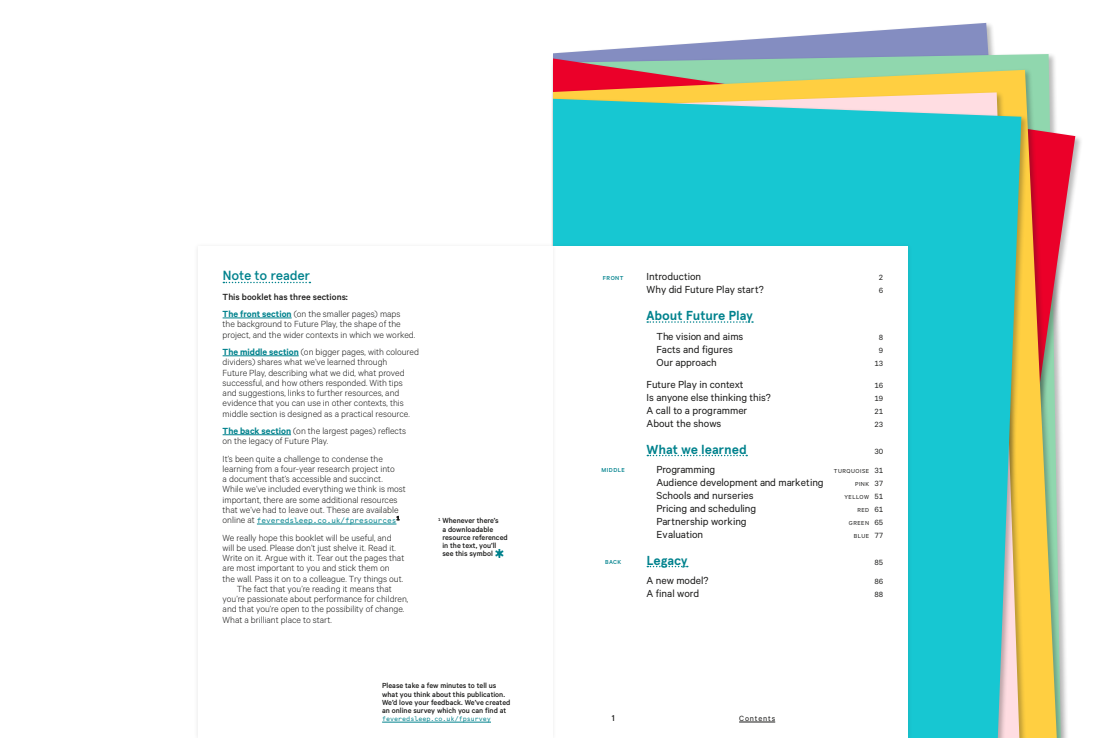
<style>
.page{position:relative;width:1106px;height:738px;background:#fff}
.page>*{position:absolute;margin:0;border:0;box-sizing:border-box;transform-origin:0 0}
.t1{font:21px "PIN Medium Dot";color:#00828d}
.t2{font:500 13.2px "Apercu";letter-spacing:-.015em;color:#00828d}
.t3{font:700 13px "Apercu";color:#00828d}
.t4{font:11.5px "Calibre";color:#1c1c1b}
.t5{font:300 10px/10.2px "Calibre";color:#1c1c1b}
.t6{font:500 10px/17.3px "Calibre";color:#1c1c1b}
.t7{font:8.5px "Calibre";color:#1c1c1b}
.t8{font:8.5px "Calibre";letter-spacing:.1em;color:#1c1c1b}
.t9{font:500 8.5px "Apercu";color:#1c1c1b}
.t10{font:500 8.2px/8.2px "Calibre";color:#1c1c1b}
.t11{font:7.5px "Apercu Mono";color:#00828d}
.t12{font:6.5px/13px "Calibre";letter-spacing:.075em;color:#1c1c1b;text-align:right}
.t13{font:6.5px "Apercu Mono";color:#00828d}
.t14{font:500 6.5px "Calibre";letter-spacing:.07em;color:#00828d}
.s1{font-weight:600;color:#00828d}
.s2{font-weight:300}
.s3{font-family:"Calibre";font-weight:300;font-size:10px;color:#1c1c1b}
</style>
<div class="page">
<svg style="left:558px;top:23px;width:436px;height:30px"></svg>
<svg style="left:553px;top:58px;width:522px;height:679px"></svg>
<svg style="left:553px;top:70px;width:503px;height:667px;background:#db9e57"></svg>
<div style="left:551px;top:97px;width:478px;height:640px;background:#1c1c1b;opacity:.3"></div>
<svg style="left:553px;top:99px;width:468px;height:638px;background:#2ac7cc"></svg>
<div style="left:548px;top:241px;width:364px;height:496px;background:#1c1c1b;opacity:.1"></div>
<div style="left:553px;top:247px;width:354px;height:490px;background:#fff"></div>
<hr style="left:739px;top:721px;width:36px;height:1px;background:#1c1c1b">
<svg style="left:647px;top:454px;width:100px;height:2px"></svg>
<svg style="left:647px;top:565px;width:40px;height:2px"></svg>
<svg style="left:647px;top:321px;width:106px;height:1px"></svg>
<div style="left:193px;top:241px;width:364px;height:496px;background:#fbfbfb"></div>
<div style="left:198px;top:247px;width:355px;height:490px;background:#fff"></div>
<hr style="left:223px;top:317px;width:69px;height:1px;background:#00828d">
<hr style="left:223px;top:355px;width:76px;height:1px;background:#00828d">
<hr style="left:223px;top:434px;width:68px;height:1px;background:#00828d">
<hr style="left:257px;top:523px;width:139px;height:1px;background:#00828d">
<hr style="left:382px;top:721px;width:109px;height:1px;background:#00828d">
<svg style="left:223px;top:281px;width:87px;height:2px"></svg>
<svg style="left:496px;top:549px;width:7px;height:8px"></svg>
<h2 class="t2" style="left:223px;top:267px;width:89px">Note to reader</h2>
<p class="t6" style="left:223px;top:287px;width:179px">This booklet has three sections:<br><span class="s1">The front section</span> <span class="s2">(on the smaller pages) maps</span></p>
<p class="t5" style="left:223px;top:318px;width:194px">the background to Future Play, the shape of the project, and the wider contexts in which we worked.</p>
<p class="t5" style="left:223px;top:346px;width:198px"><span class="s1">The middle section</span> (on bigger pages, with coloured dividers) shares what we’ve learned through<br>Future Play, describing what we did, what proved successful, and how others responded. With tips and suggestions, links to further resources, and evidence that you can use in other contexts, this middle section is designed as a practical resource.</p>
<p class="t5" style="left:223px;top:425px;width:185px"><span class="s1">The back section</span> (on the largest pages) reflects on the legacy of Future Play.</p>
<p class="t5" style="left:223px;top:452px;width:185px">It’s been quite a challenge to condense the learning from a four-year research project into<br>a document that’s accessible and succinct.<br>While we’ve included everything we think is most important, there are some additional resources that we’ve had to leave out. These are available</p>
<p class="t11" style="left:223px;top:515px;width:178px"><span class="s3">online at</span> feveredsleep.co.uk/fpresources<sup>1</sup></p>
<p class="t5" style="left:223px;top:531px;width:171px">We really hope this booklet will be useful, and</p>
<p class="t5" style="left:223px;top:541px;width:175px">will be used. Please don’t just shelve it. Read it.</p>
<p class="t5" style="left:223px;top:552px;width:183px">Write on it. Argue with it. Tear out the pages that</p>
<p class="t5" style="left:223px;top:562px;width:168px">are most important to you and stick them on</p>
<p class="t5" style="left:223px;top:572px;width:182px">the wall. Pass it on to a colleague. Try things out.</p>
<p class="t5" style="left:237px;top:582px;width:156px">The fact that you’re reading it means that</p>
<p class="t5" style="left:223px;top:593px;width:187px">you’re passionate about performance for children,</p>
<p class="t5" style="left:223px;top:603px;width:183px">and that you’re open to the possibility of change.</p>
<p class="t5" style="left:223px;top:613px;width:111px">What a brilliant place to start.</p>
<p class="t10" style="left:442px;top:516px;width:67px;text-indent:-4px"><sup>1</sup> Whenever there’s<br>a downloadable resource referenced in the text, you’ll see this symbol</p>
<h1 class="t1" style="left:495px;top:540px;width:11px">*</h1>
<p class="t10" style="left:382px;top:681px;width:130px">Please take a few minutes to tell us what you think about this publication.<br>We’d love your feedback. We’ve created an online survey which you can find at</p>
<p class="t13" style="left:382px;top:714px;width:110px">feveredsleep.co.uk/fpsurvey</p>
<p class="t14" style="left:603px;top:274px;width:22px">FRONT</p>
<p class="t14" style="left:601px;top:466px;width:25px">MIDDLE</p>
<p class="t14" style="left:605px;top:557px;width:18px">BACK</p>
<p class="t4" style="left:646px;top:270px;width:56px">Introduction</p>
<p class="t7" style="left:879px;top:272px;width:6px">2</p>
<p class="t4" style="left:646px;top:283px;width:119px">Why did Future Play start?</p>
<p class="t7" style="left:879px;top:285px;width:6px">6</p>
<p class="t4" style="left:656px;top:330px;width:88px">The vision and aims</p>
<p class="t7" style="left:879px;top:332px;width:6px">8</p>
<p class="t4" style="left:656px;top:343px;width:78px">Facts and figures</p>
<p class="t7" style="left:879px;top:345px;width:6px">9</p>
<p class="t4" style="left:656px;top:356px;width:62px">Our approach</p>
<p class="t7" style="left:874px;top:358px;width:10px">13</p>
<p class="t4" style="left:646px;top:377px;width:98px">Future Play in context</p>
<p class="t7" style="left:874px;top:380px;width:10px">16</p>
<p class="t4" style="left:646px;top:390px;width:126px">Is anyone else thinking this?</p>
<p class="t7" style="left:874px;top:393px;width:10px">19</p>
<p class="t4" style="left:646px;top:403px;width:102px">A call to a programmer</p>
<p class="t7" style="left:874px;top:406px;width:10px">21</p>
<p class="t4" style="left:646px;top:416px;width:76px">About the shows</p>
<p class="t7" style="left:874px;top:419px;width:10px">23</p>
<h3 class="t3" style="left:646px;top:441px;width:102px">What we learned</h3>
<p class="t7" style="left:874px;top:445px;width:10px">30</p>
<p class="t4" style="left:656px;top:462px;width:60px">Programming</p>
<p class="t7" style="left:874px;top:465px;width:10px">31</p>
<p class="t4" style="left:656px;top:475px;width:169px">Audience development and marketing</p>
<p class="t7" style="left:874px;top:478px;width:10px">37</p>
<p class="t4" style="left:656px;top:488px;width:99px">Schools and nurseries</p>
<p class="t7" style="left:874px;top:491px;width:10px">51</p>
<p class="t4" style="left:656px;top:501px;width:101px">Pricing and scheduling</p>
<p class="t7" style="left:874px;top:504px;width:10px">61</p>
<p class="t4" style="left:656px;top:514px;width:92px">Partnership working</p>
<p class="t7" style="left:874px;top:517px;width:10px">65</p>
<p class="t4" style="left:656px;top:527px;width:48px">Evaluation</p>
<p class="t7" style="left:874px;top:530px;width:10px">77</p>
<h3 class="t3" style="left:646px;top:551px;width:42px">Legacy</h3>
<p class="t7" style="left:874px;top:556px;width:10px">85</p>
<p class="t4" style="left:646px;top:573px;width:63px">A new model?</p>
<p class="t7" style="left:874px;top:576px;width:10px">86</p>
<p class="t4" style="left:646px;top:586px;width:54px">A final word</p>
<p class="t7" style="left:874px;top:589px;width:10px">88</p>
<h3 class="t3" style="left:646px;top:307px;width:108px">About Future Play</h3>
<p class="t12" style="left:833px;top:463px;width:37px">TURQUOISE<br>PINK<br>YELLOW<br>RED<br>GREEN<br>BLUE</p>
<p class="t9" style="left:611px;top:712px;width:5px">1</p>
<p class="t8" style="left:739px;top:713px;width:38px">Contents</p>
</div>
